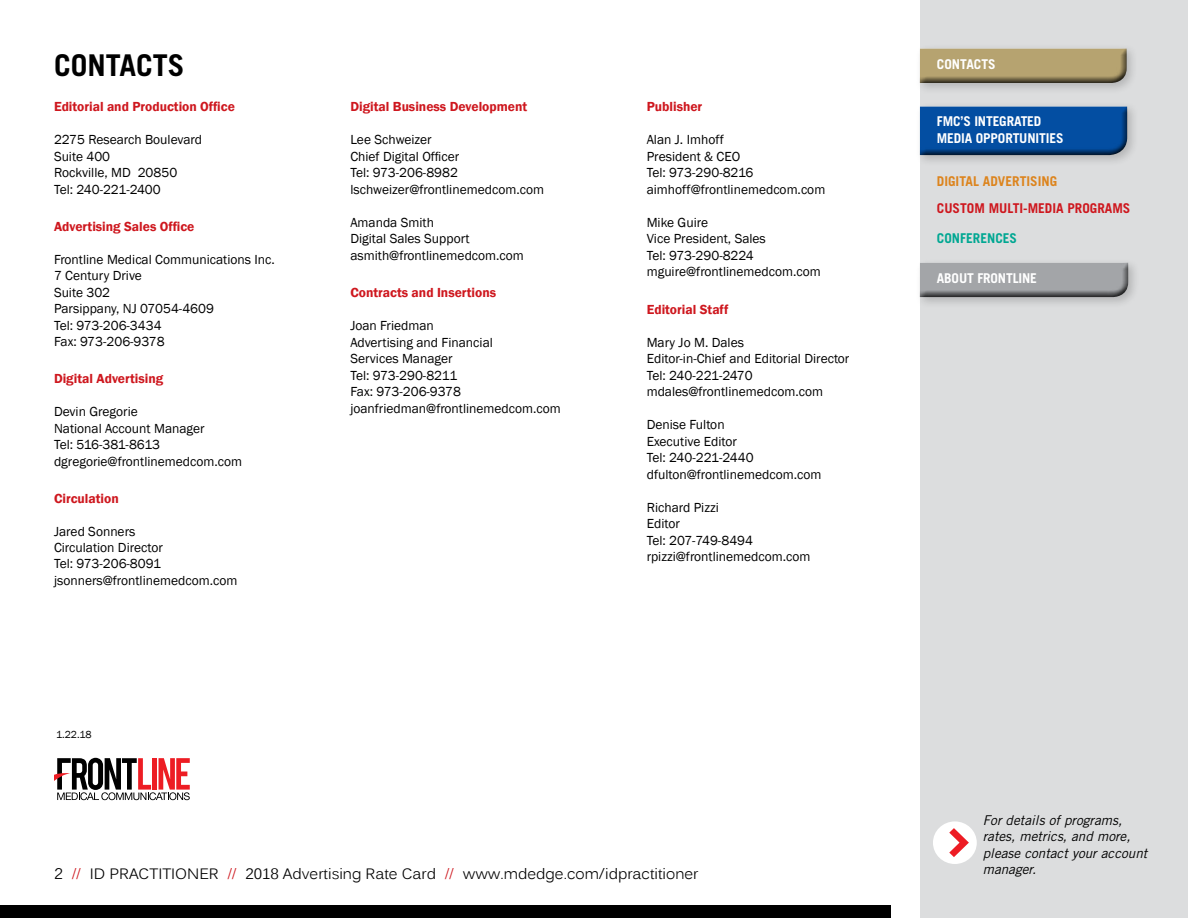
<style>
.page{position:relative;width:1188px;height:918px;background:#fff}
.page>*{position:absolute;margin:0;border:0;box-sizing:border-box;transform-origin:0 0}
.t1{font:700 30px "Trade Gothic LT Std";color:#000}
.t2{font:15px "Kalinga";color:#000}
.t3{font:13.5px/16.5px "Franklin Gothic";color:#000}
.t4{font:600 13.5px "Franklin Gothic";color:#ce171e}
.t5{font:italic 13.5px/16.5px "Trade Gothic LT Std";color:#000}
.t6{font:700 13.5px/16.5px "Trade Gothic LT Std";letter-spacing:-.01em;color:#fff}
.t7{font:700 13.5px "Trade Gothic LT Std";color:#ce171e}
.t8{font:700 13.5px "Trade Gothic LT Std";color:#dd841d}
.t9{font:700 13.5px "Trade Gothic LT Std";color:#00a792}
.t10{font:10.5px "Franklin Gothic";color:#000}
.s1{font-family:"Trade Gothic LT Std"}
.s2{font-family:"Trade Gothic LT Std";color:#ce171e}
</style>
<div class="page">
<div style="left:920px;top:0;width:268px;height:918px;background:#dcddde"></div>
<div style="left:933px;top:821px;width:44px;height:43px;background:#fff;border-radius:50%"></div>
<svg style="left:949px;top:828px;width:20px;height:29px"></svg>
<div style="left:915px;top:44px;width:224px;height:51px;background:#000;opacity:.18"></div>
<svg style="left:917px;top:47px;width:210px;height:39px;background:#ab9d75"></svg>
<div style="left:915px;top:102px;width:224px;height:65px;background:#000;opacity:.18"></div>
<svg style="left:917px;top:105px;width:210px;height:52px;background:#15569e"></svg>
<div style="left:915px;top:258px;width:225px;height:51px;background:#000;opacity:.18"></div>
<div style="left:917px;top:261px;width:211px;height:33px;background:#d7d8d9"></div>
<svg style="left:917px;top:262px;width:211px;height:38px;background:#9a9c9f"></svg>
<svg style="left:54px;top:758px;width:136px;height:42px"></svg>
<div style="left:0;top:905px;width:890px;height:13px;background:#000"></div>
<h1 class="t1" style="left:54px;top:47px;width:132px">CONTACTS</h1>
<p class="t4" style="left:54px;top:99px;width:182px">Editorial and Production Office</p>
<p class="t3" style="left:54px;top:132px;width:150px">2275 Research Boulevard<br>Suite 400<br>Rockville, MD 20850<br>Tel: 240-221-2400</p>
<p class="t4" style="left:54px;top:218px;width:142px">Advertising Sales Office</p>
<p class="t3" style="left:54px;top:251px;width:222px">Frontline Medical Communications Inc.<br>7 Century Drive<br>Suite 302<br>Parsippany, NJ 07054-4609<br>Tel: 973-206-3434<br>Fax: 973-206-9378</p>
<p class="t4" style="left:54px;top:371px;width:111px">Digital Advertising</p>
<p class="t3" style="left:54px;top:404px;width:190px">Devin Gregorie<br>National Account Manager<br>Tel: 516-381-8613 dgregorie@frontlinemedcom.com</p>
<p class="t4" style="left:54px;top:490px;width:66px">Circulation</p>
<p class="t3" style="left:54px;top:523px;width:185px">Jared Sonners<br>Circulation Director<br>Tel: 973-206-8091 jsonners@frontlinemedcom.com</p>
<p class="t10" style="left:56px;top:728px;width:37px">1.22.18</p>
<p class="t4" style="left:350px;top:98px;width:178px">Digital Business Development</p>
<p class="t3" style="left:350px;top:132px;width:195px">Lee Schweizer<br>Chief Digital Officer<br>Tel: 973-206-8982 lschweizer@frontlinemedcom.com</p>
<p class="t3" style="left:350px;top:214px;width:175px">Amanda Smith<br>Digital Sales Support asmith@frontlinemedcom.com</p>
<p class="t4" style="left:350px;top:284px;width:147px">Contracts and Insertions</p>
<p class="t3" style="left:350px;top:318px;width:212px">Joan Friedman<br>Advertising and Financial<br>Services Manager<br>Tel: 973-290-8211<br>Fax: 973-206-9378 joanfriedman@frontlinemedcom.com</p>
<p class="t4" style="left:647px;top:98px;width:57px">Publisher</p>
<p class="t3" style="left:647px;top:132px;width:180px">Alan J. Imhoff<br>President &amp; CEO<br>Tel: 973-290-8216 aimhoff@frontlinemedcom.com</p>
<p class="t3" style="left:647px;top:214px;width:176px">Mike Guire<br>Vice President, Sales<br>Tel: 973-290-8224 mguire@frontlinemedcom.com</p>
<p class="t4" style="left:647px;top:301px;width:83px">Editorial Staff</p>
<p class="t3" style="left:647px;top:334px;width:204px">Mary Jo M. Dales<br>Editor-in-Chief and Editorial Director<br>Tel: 240-221-2470 mdales@frontlinemedcom.com</p>
<p class="t3" style="left:647px;top:417px;width:176px">Denise Fulton<br>Executive Editor<br>Tel: 240-221-2440 dfulton@frontlinemedcom.com</p>
<p class="t3" style="left:647px;top:499px;width:165px">Richard Pizzi<br>Editor<br>Tel: 207-749-8494 rpizzi@frontlinemedcom.com</p>
<p class="t2" style="left:54px;top:864px;width:646px"><span class="s1">2</span> <span class="s2">//</span> ID PRACTITIONER <span class="s2">//</span> 2018 Advertising Rate Card <span class="s2">//</span> www.mdedge.com/idpractitioner</p>
<p class="t6" style="left:937px;top:56px;width:60px">CONTACTS</p>
<p class="t6" style="left:937px;top:113px;width:128px">FMC’S INTEGRATED<br>MEDIA OPPORTUNITIES</p>
<p class="t8" style="left:937px;top:173px;width:122px">DIGITAL ADVERTISING</p>
<p class="t7" style="left:937px;top:200px;width:195px">CUSTOM MULTI-MEDIA PROGRAMS</p>
<p class="t9" style="left:937px;top:230px;width:82px">CONFERENCES</p>
<p class="t6" style="left:937px;top:270px;width:102px">ABOUT FRONTLINE</p>
<p class="t5" style="left:983px;top:812px;width:166px">For details of programs, rates, metrics, and more, please contact your account manager.</p>
</div>
